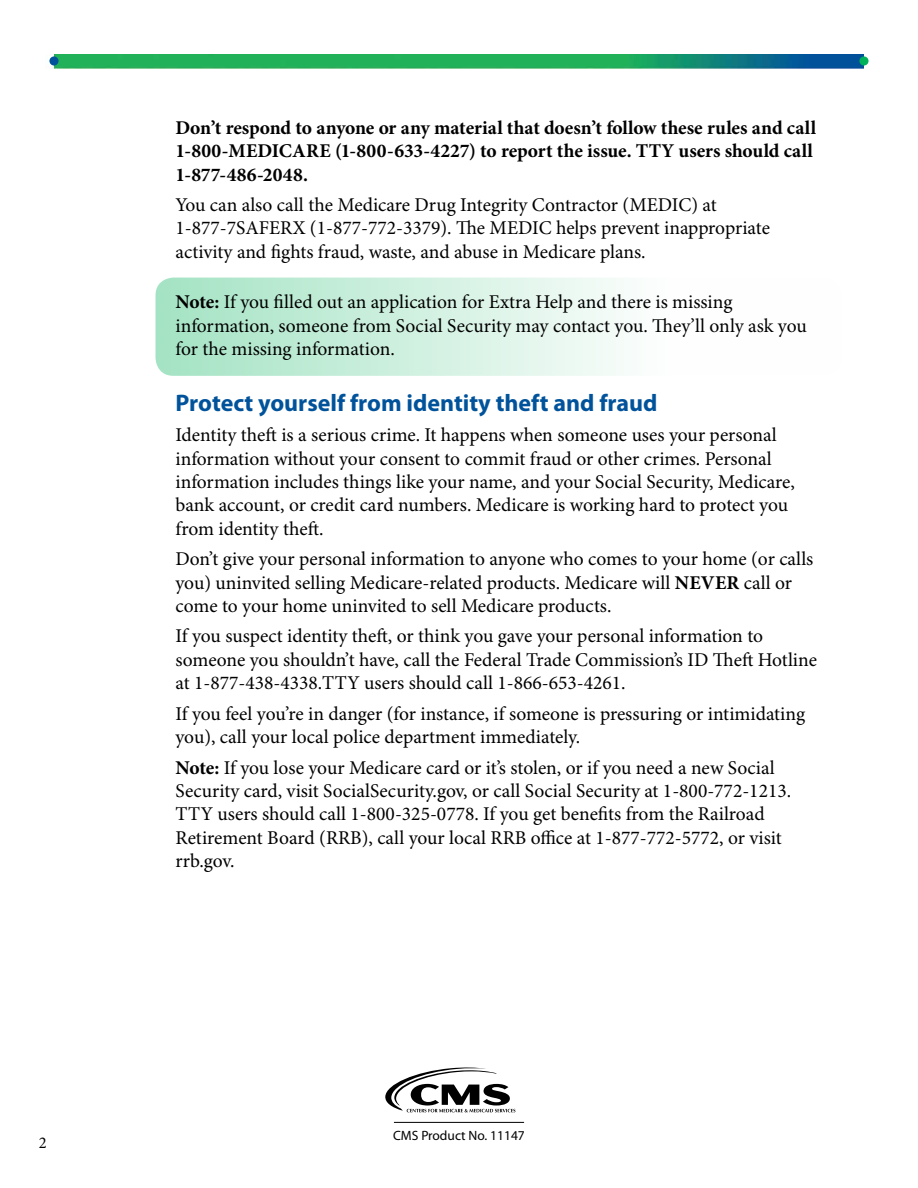
<style>
.page{position:relative;width:918px;height:1188px;background:#fff}
.page>*{position:absolute;margin:0;border:0;box-sizing:border-box;transform-origin:0 0}
.Fact_Sheet_Subheader{font:700 24px "Myriad Pro";color:#00539b}
.Fact_Sheet_Text{font:19.5px/23.4px "Minion Pro";color:#000}
.Fact_Sheet_Text-2{font:700 19.5px/23.4px "Minion Pro";color:#000}
.t1{font:16.5px "Minion Pro";color:#000}
.Fact_Sheet_Product_N{font:13.5px "Myriad Pro";color:#000}
.s1{font-weight:700}
</style>
<div class="page">
<img style="left:52px;top:54px;width:812px;height:14px">
<svg style="left:49px;top:56px;width:10px;height:10px"></svg>
<svg style="left:859px;top:56px;width:10px;height:10px"></svg>
<div style="left:156px;top:278px;width:686px;height:98px;background:linear-gradient(to right,#a9e5c7,#fff);border-radius:18px"></div>
<hr style="left:394px;top:1122px;width:130px;height:1px;background:#000">
<svg style="left:385px;top:1068px;width:130px;height:44px"></svg>
<p class="t1" style="left:39px;top:1133px;width:9px">2</p>
<p class="Fact_Sheet_Text-2" style="left:176px;top:117px;width:642px">Don’t respond to anyone or any material that doesn’t follow these rules and call<br>1-800-MEDICARE (1-800-633-4227) to report the issue. TTY users should call<br>1-877-486-2048.</p>
<p class="Fact_Sheet_Text" style="left:176px;top:194px;width:596px">You can also call the Medicare Drug Integrity Contractor (MEDIC) at<br>1-877-7SAFERX (1-877-772-3379). The MEDIC helps prevent inappropriate activity and fights fraud, waste, and abuse in Medicare plans.</p>
<p class="Fact_Sheet_Text" style="left:176px;top:291px;width:633px"><span class="s1">Note:</span> If you filled out an application for Extra Help and there is missing information, someone from Social Security may contact you. They’ll only ask you for the missing information.</p>
<h2 class="Fact_Sheet_Subheader" style="left:176px;top:389px;width:483px">Protect yourself from identity theft and fraud</h2>
<p class="Fact_Sheet_Text" style="left:176px;top:424px;width:621px">Identity theft is a serious crime. It happens when someone uses your personal information without your consent to commit fraud or other crimes. Personal information includes things like your name, and your Social Security, Medicare, bank account, or credit card numbers. Medicare is working hard to protect you from identity theft.</p>
<p class="Fact_Sheet_Text" style="left:176px;top:548px;width:639px">Don’t give your personal information to anyone who comes to your home (or calls you) uninvited selling Medicare-related products. Medicare will <span class="s1">NEVER</span> call or come to your home uninvited to sell Medicare products.</p>
<p class="Fact_Sheet_Text" style="left:176px;top:625px;width:643px">If you suspect identity theft, or think you gave your personal information to someone you shouldn’t have, call the Federal Trade Commission’s ID Theft Hotline at 1-877-438-4338.TTY users should call 1-866-653-4261.</p>
<p class="Fact_Sheet_Text" style="left:176px;top:703px;width:631px">If you feel you’re in danger (for instance, if someone is pressuring or intimidating you), call your local police department immediately.</p>
<p class="Fact_Sheet_Text" style="left:176px;top:756px;width:617px"><span class="s1">Note:</span> If you lose your Medicare card or it’s stolen, or if you need a new Social Security card, visit SocialSecurity.gov, or call Social Security at 1-800-772-1213.<br>TTY users should call 1-800-325-0778. If you get benefits from the Railroad Retirement Board (RRB), call your local RRB office at 1-877-772-5772, or visit rrb.gov.</p>
<p class="Fact_Sheet_Product_N" style="left:393px;top:1128px;width:133px">CMS Product No. 11147</p>
</div>
